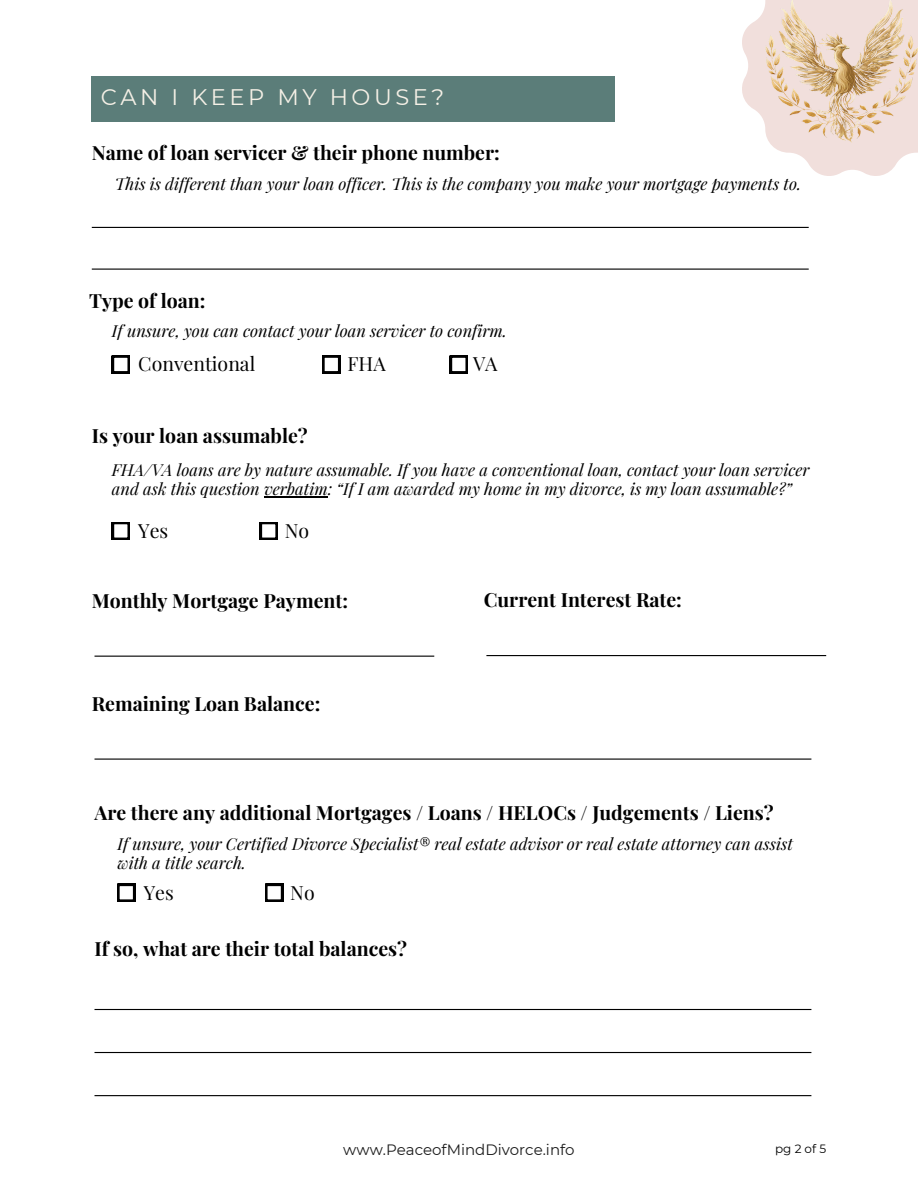
<style>
.page{position:relative;width:918px;height:1188px;background:#fff}
.page>*{position:absolute;margin:0;border:0;box-sizing:border-box;transform-origin:0 0}
.t1{font:22.5px "Montserrat";letter-spacing:.16em;color:#f5f0e6}
.t2{font:700 19.5px "Playfair Display";color:#000}
.t3{font:19.5px "Playfair Display";color:#000}
.t4{font:italic 16.5px/19.2px "Playfair Display";color:#000}
.t5{font:15px "Montserrat";color:#1c1c1c}
.t6{font:12px "Montserrat";letter-spacing:.26em;color:#000}
</style>
<div class="page">
<hr style="left:92px;top:227px;width:717px;height:1px;background:#000">
<hr style="left:92px;top:269px;width:717px;height:1px;background:#000">
<hr style="left:95px;top:759px;width:716px;height:1px;background:#000">
<svg style="left:117px;top:884px;width:18px;height:18px"></svg>
<svg style="left:265px;top:884px;width:18px;height:18px"></svg>
<hr style="left:95px;top:1009px;width:716px;height:1px;background:#000">
<svg style="left:112px;top:356px;width:18px;height:17px"></svg>
<svg style="left:322px;top:356px;width:18px;height:17px"></svg>
<svg style="left:450px;top:356px;width:18px;height:17px"></svg>
<svg style="left:112px;top:522px;width:18px;height:18px"></svg>
<svg style="left:260px;top:522px;width:18px;height:18px"></svg>
<hr style="left:264px;top:496px;width:64px;height:2px;background:#000">
<hr style="left:95px;top:656px;width:339px;height:1px;background:#000">
<hr style="left:95px;top:1052px;width:716px;height:1px;background:#000">
<hr style="left:95px;top:1095px;width:716px;height:1px;background:#000">
<svg style="left:742px;top:22px;width:162px;height:154px"></svg>
<img style="left:754px;top:0;width:164px;height:156px">
<div style="left:92px;top:76px;width:523px;height:46px;background:#5b7d79"></div>
<hr style="left:486px;top:655px;width:340px;height:1px;background:#000">
<p class="t1" style="left:101px;top:83px;width:345px">CAN I KEEP MY HOUSE?</p>
<p class="t2" style="left:92px;top:139px;width:410px">Name of loan servicer &amp; their phone number:</p>
<h1 class="t4" style="left:115px;top:173px;width:688px">This is different than your loan officer. This is the company you make your mortgage payments to.</h1>
<p class="t2" style="left:89px;top:287px;width:118px">Type of loan:</p>
<p class="t4" style="left:112px;top:321px;width:396px">If unsure, you can contact your loan servicer to confirm.</p>
<p class="t3" style="left:138px;top:350px;width:118px">Conventional</p>
<p class="t3" style="left:348px;top:350px;width:40px">FHA</p>
<p class="t3" style="left:473px;top:350px;width:26px">VA</p>
<p class="t2" style="left:92px;top:422px;width:218px">Is your loan assumable?</p>
<p class="t4" style="left:112px;top:460px;width:699px">FHA/VA loans are by nature assumable. If you have a conventional loan, contact your loan servicer and ask this question verbatim: “If I am awarded my home in my divorce, is my loan assumable?”</p>
<p class="t3" style="left:138px;top:517px;width:32px">Yes</p>
<p class="t3" style="left:285px;top:517px;width:26px">No</p>
<p class="t2" style="left:92px;top:587px;width:258px">Monthly Mortgage Payment:</p>
<p class="t2" style="left:92px;top:689px;width:230px">Remaining Loan Balance:</p>
<p class="t2" style="left:484px;top:586px;width:200px">Current Interest Rate:</p>
<p class="t2" style="left:95px;top:799px;width:681px">Are there any additional Mortgages / Loans / HELOCs / Judgements / Liens?</p>
<p class="t4" style="left:117px;top:833px;width:677px">If unsure, your Certified Divorce Specialist® real estate advisor or real estate attorney can assist with a title search.</p>
<p class="t3" style="left:144px;top:878px;width:32px">Yes</p>
<p class="t3" style="left:290px;top:878px;width:26px">No</p>
<p class="t2" style="left:95px;top:935px;width:314px">If so, what are their total balances?</p>
<p class="t5" style="left:343px;top:1141px;width:233px">www.PeaceofMindDivorce.info</p>
<p class="t6" style="left:775px;top:1141px;width:53px">pg2of5</p>
</div>
